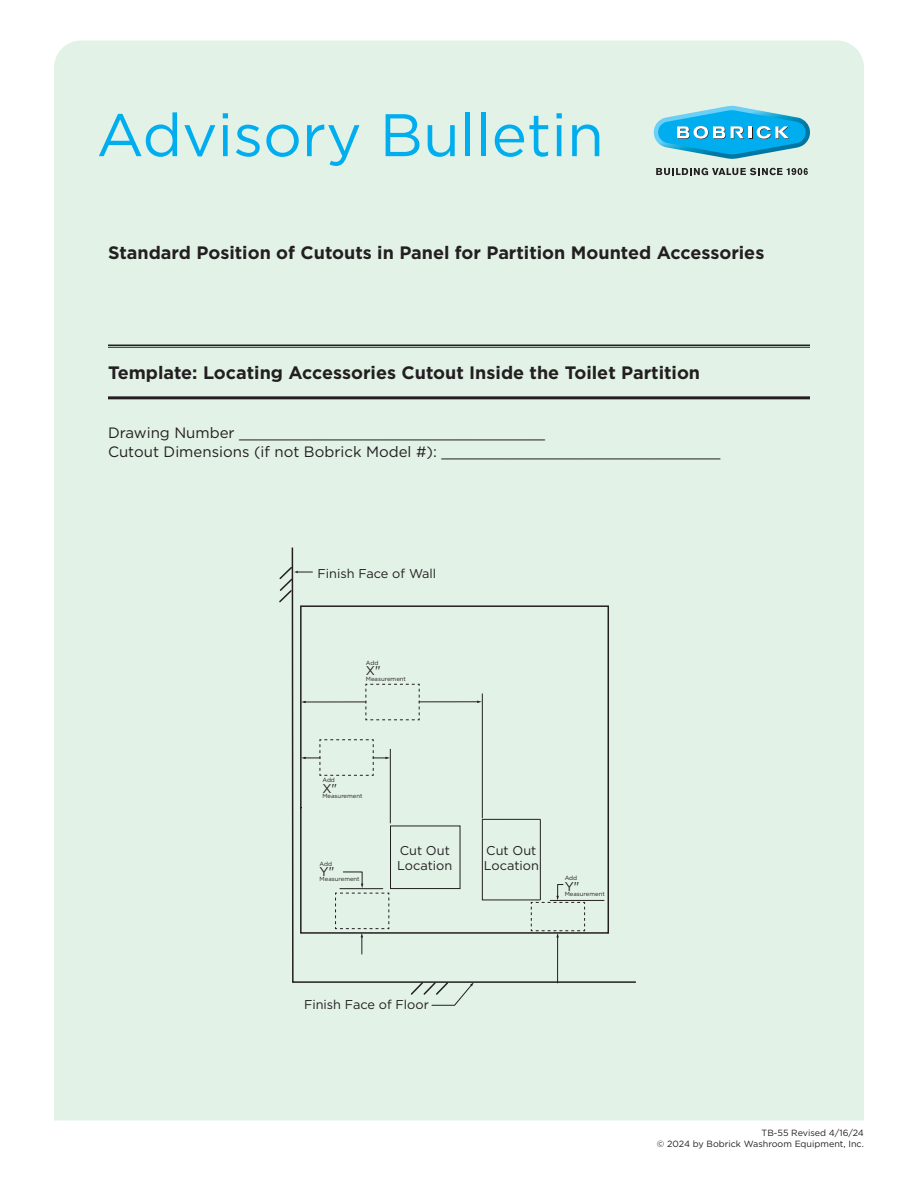
<style>
.page{position:relative;width:918px;height:1188px;background:#fff}
.page>*{position:absolute;margin:0;border:0;box-sizing:border-box;transform-origin:0 0}
.t1{font:60px "Gotham";color:#00aeef}
.subheading{font:700 18px "Gotham";color:#231f20}
.captions{font:15px "Gotham";color:#231f20}
.t2{font:12.75px/15px "Gotham";color:#231f20}
.t3{font:9px/10.5px "Gotham";color:#231f20;text-align:right}
.t4{font:6px "Gotham";color:#231f20}
</style>
<div class="page">
<div style="left:54px;top:40px;width:810px;height:1080px;background:#e2f2e6"></div>
<svg style="left:656px;top:168px;width:152px;height:7px"></svg>
<svg style="left:654px;top:106px;width:156px;height:53px;background:#58c1e4"></svg>
<div style="left:291px;top:546px;width:346px;height:438px;background:#e2f2e6"></div>
<div style="left:390px;top:826px;width:70px;height:63px;border:1px solid #231f20"></div>
<hr style="left:390px;top:749px;width:1px;height:74px;background:#231f20">
<svg style="left:278px;top:566px;width:35px;height:38px"></svg>
<hr style="left:550px;top:900px;width:54px;height:1px;background:#231f20">
<hr style="left:482px;top:694px;width:1px;height:124px;background:#231f20">
<svg style="left:366px;top:684px;width:54px;height:37px;background:#dbeade"></svg>
<svg style="left:301px;top:739px;width:89px;height:37px;background:#d9e8dc"></svg>
<svg style="left:409px;top:981px;width:65px;height:25px;background:#c7d4ca"></svg>
<hr style="left:419px;top:702px;width:59px;height:1px;background:#231f20">
<hr style="left:305px;top:702px;width:61px;height:1px;background:#231f20">
<hr style="left:557px;top:937px;width:1px;height:46px;background:#231f20">
<svg style="left:482px;top:819px;width:103px;height:118px;background:#d9e8dc"></svg>
<svg style="left:335px;top:871px;width:55px;height:83px;background:#d6e5da"></svg>
<hr style="left:108px;top:396px;width:702px;height:3px;background:#231f20">
<hr style="left:108px;top:345px;width:702px;height:1px;background:#231f20">
<hr style="left:108px;top:347px;width:702px;height:1px;background:#231f20">
<h1 class="t1" style="left:97px;top:97px;width:509px">Advisory Bulletin</h1>
<p class="subheading" style="left:108px;top:241px;width:658px">Standard Position of Cutouts in Panel for Partition Mounted Accessories</p>
<p class="subheading" style="left:108px;top:361px;width:594px">Template: Locating Accessories Cutout Inside the Toilet Partition</p>
<p class="captions" style="left:108px;top:423px;width:439px">Drawing Number __________________________________</p>
<p class="captions" style="left:108px;top:442px;width:614px">Cutout Dimensions (if not Bobrick Model #): _______________________________</p>
<p class="t2" style="left:317px;top:566px;width:120px">Finish Face of Wall</p>
<p class="t4" style="left:366px;top:659px;width:14px">Add</p>
<p class="t2" style="left:366px;top:663px;width:16px">X"</p>
<p class="t4" style="left:366px;top:675px;width:42px">Measurement</p>
<p class="t4" style="left:322px;top:776px;width:14px">Add</p>
<p class="t2" style="left:322px;top:780px;width:16px">X"</p>
<p class="t4" style="left:322px;top:792px;width:42px">Measurement</p>
<p class="t2" style="left:397px;top:843px;width:57px">Cut Out<br>Location</p>
<p class="t2" style="left:484px;top:843px;width:57px">Cut Out<br>Location</p>
<p class="t4" style="left:320px;top:860px;width:14px">Add</p>
<p class="t2" style="left:320px;top:864px;width:16px">Y"</p>
<p class="t4" style="left:320px;top:875px;width:42px">Measurement</p>
<p class="t4" style="left:565px;top:874px;width:14px">Add</p>
<p class="t2" style="left:565px;top:878px;width:16px">Y"</p>
<p class="t4" style="left:565px;top:890px;width:42px">Measurement</p>
<p class="t2" style="left:304px;top:996px;width:126px">Finish Face of Floor</p>
<p class="t3" style="left:657px;top:1128px;width:209px">TB-55 Revised 4/16/24<br>© 2024 by Bobrick Washroom Equipment, Inc.</p>
</div>
